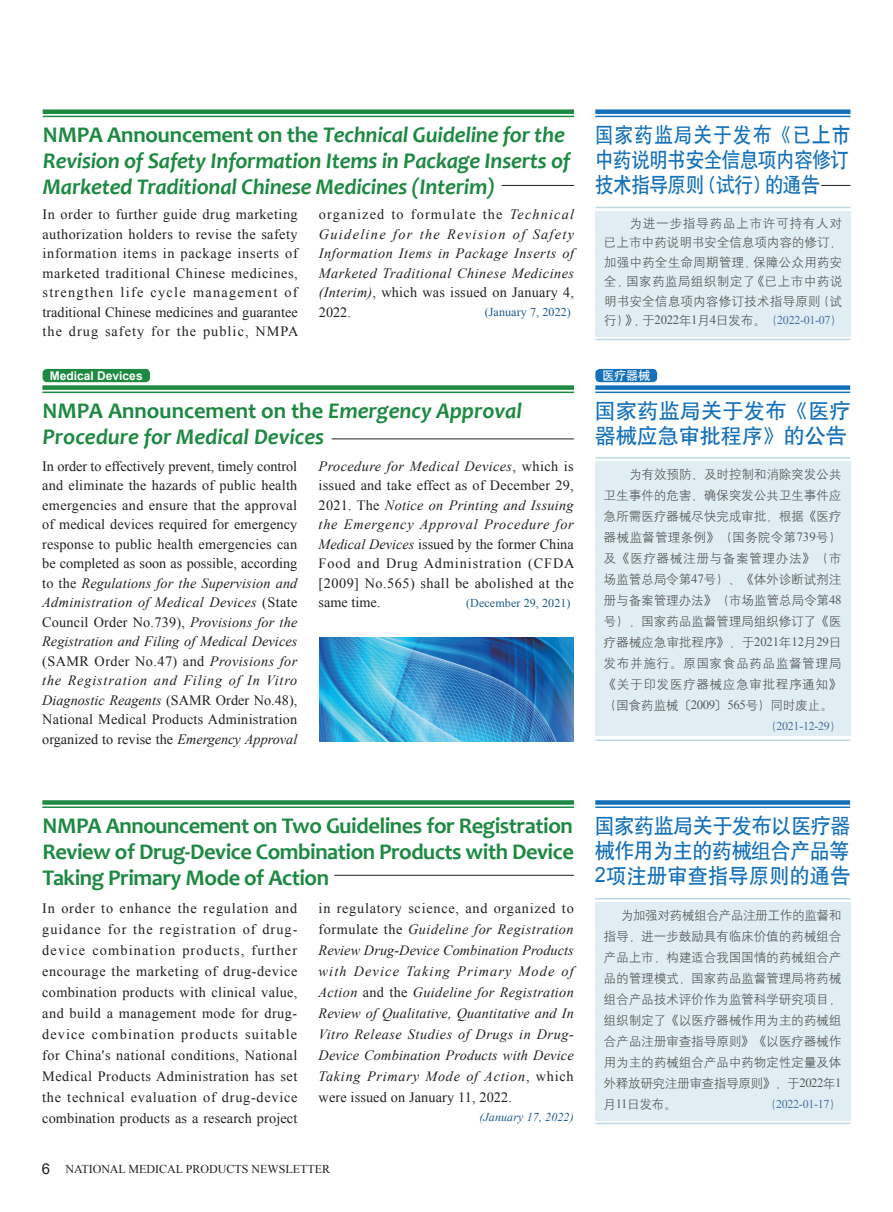
<style>
.page{position:relative;width:893px;height:1212px;background:#fff}
.page>*{position:absolute;margin:0;border:0;box-sizing:border-box;transform-origin:0 0}
.英文标题{font:italic 700 22.5px/26.2px "Candara";letter-spacing:-.01em;color:#1d8941}
.英文标题-2{font:700 22.5px/26.2px "Candara";letter-spacing:-.02em;color:#1d8941;text-align:justify}
.中文标题{font:21px "H Yb 1 gj";letter-spacing:-.015em;color:#1471b9;scale:.88 1}
.中文标题-2{font:21px/25.2px "H Yb 1 gj";letter-spacing:-.015em;color:#1471b9;scale:.95 1}
.中文标题-3{font:21px/25.2px "H Yb 1 gj";letter-spacing:.01em;color:#1471b9}
.中文标题-4{font:21px "H Yb 1 gj";letter-spacing:.02em;color:#1471b9;scale:.95 1}
.中文标题-5{font:21px "H Yb 1 gj";letter-spacing:.07em;color:#1471b9;scale:.88 1}
.t1{font:15px "Arial";color:#231f20}
.英文{font:14.25px/19.5px "Times New Roman";letter-spacing:.015em;color:#231f20;text-align:justify}
.英文-2{font:italic 14.25px/21px "Times New Roman";letter-spacing:.035em;color:#231f20;text-align:justify}
.中文{font:12.75px/21px "H Yg 2 gj";color:#57585a;text-align:justify}
.t2{font:12px "Times New Roman";color:#231f20}
.英文-3{font:12px "Times New Roman";letter-spacing:.01em;color:#1b588b}
.中文-2{font:12px "Times New Roman";letter-spacing:-.025em;color:#48709f}
.英文-4{font:italic 12px "Times New Roman";letter-spacing:.01em;color:#1b588b}
.中文标题-6{font:700 12px "Arial";color:#fff}
.中文标题-7{font:12px "H Yb 1 gj";color:#fff}
.s1{font-style:normal}
.s2{font-family:"Times New Roman"}
.s3{font-size:12px;color:#48709f}
.s4{font-family:"Times New Roman";font-size:12px;color:#48709f}
.s5{font-style:italic}
.s6{font-family:"H Yg 2 gj"}
.s7{font-family:"Arial"}
</style>
<div class="page">
<div style="left:595px;top:461px;width:255px;height:275px;background:#e0eef3"></div>
<div style="left:595px;top:902px;width:255px;height:219px;background:#e0eef3"></div>
<hr style="left:595px;top:457px;width:255px;height:2px;background:#bbdae6">
<hr style="left:595px;top:898px;width:255px;height:1px;background:#bbdae6">
<hr style="left:595px;top:1123px;width:255px;height:1px;background:#bbdae6">
<hr style="left:595px;top:739px;width:255px;height:2px;background:#bbdae6">
<hr style="left:595px;top:392px;width:255px;height:1px;background:#1471b9">
<div style="left:595px;top:385px;width:255px;height:5px;background:#1471b9"></div>
<hr style="left:42px;top:392px;width:532px;height:1px;background:#1d8941">
<div style="left:42px;top:385px;width:532px;height:5px;background:#1d8941"></div>
<hr style="left:595px;top:806px;width:255px;height:2px;background:#1471b9">
<div style="left:595px;top:800px;width:255px;height:5px;background:#1471b9"></div>
<hr style="left:42px;top:806px;width:532px;height:2px;background:#1d8941">
<div style="left:42px;top:800px;width:532px;height:5px;background:#1d8941"></div>
<hr style="left:332px;top:439px;width:242px;height:1px;background:#231f20">
<hr style="left:334px;top:875px;width:240px;height:1px;background:#231f20">
<div style="left:595px;top:211px;width:256px;height:125px;background:#e0eef3"></div>
<hr style="left:595px;top:207px;width:256px;height:1px;background:#bbdae6">
<hr style="left:595px;top:339px;width:256px;height:1px;background:#bbdae6">
<hr style="left:595px;top:116px;width:255px;height:1px;background:#1471b9">
<div style="left:595px;top:109px;width:255px;height:5px;background:#1471b9"></div>
<hr style="left:43px;top:116px;width:531px;height:1px;background:#1d8941">
<div style="left:43px;top:109px;width:531px;height:5px;background:#1d8941"></div>
<hr style="left:502px;top:185px;width:72px;height:1px;background:#231f20">
<svg style="left:821px;top:185px;width:29px;height:1px"></svg>
<div style="left:595px;top:369px;width:62px;height:13px;background:#1471b9;border-radius:4px"></div>
<div style="left:43px;top:369px;width:107px;height:13px;background:#1d8941;border-radius:4px"></div>
<img style="left:319px;top:638px;width:255px;height:103px">
<p class="中文标题-5" style="left:595px;top:124px;width:292px">国家药监局关于发布《已上市</p>
<p class="中文标题" style="left:595px;top:149px;width:290px">中药说明书安全信息项内容修订</p>
<p class="中文标题" style="left:595px;top:174px;width:257px">技术指导原则（试行）的通告</p>
<p class="英文标题" style="left:43px;top:121px;width:529px"><span class="s1">NMPA Announcement on the</span> Technical Guideline for the<br>Revision of Safety Information Items in Package Inserts of<br>Marketed Traditional Chinese Medicines (Interim)</p>
<p class="英文" style="left:43px;top:205px;width:257px">In order to further guide drug marketing authorization holders to revise the safety information items in package inserts of marketed traditional Chinese medicines, strengthen life cycle management of traditional Chinese medicines and guarantee the drug safety for the public, NMPA</p>
<p class="中文标题-6" style="left:50px;top:368px;width:94px">Medical Devices</p>
<p class="中文标题-7" style="left:602px;top:369px;width:49px">医疗器械</p>
<p class="英文-2" style="left:319px;top:205px;width:257px;line-height:19.5px"><span class="s1">organized to formulate the</span> Technical Guideline for the Revision of Safety Information Items in Package Inserts of Marketed Traditional Chinese Medicines (Interim)<span class="s1">, which was issued on January 4, 2022.</span></p>
<p class="中文" style="left:604px;top:213px;width:240px;line-height:19.5px;text-indent:26px">为进一步指导药品上市许可持有人对已上市中药说明书安全信息项内容的修订，加强中药全生命周期管理，保障公众用药安全，国家药监局组织制定了《已上市中药说明书安全信息项内容修订技术指导原则（试行）》，于<span class="s2">2022</span>年<span class="s2">1</span>月<span class="s2">4</span>日发布。<span class="s3">（</span><span class="s4">2022-01-07</span><span class="s3">）</span></p>
<p class="英文-3" style="left:485px;top:304px;width:88px">(January 7, 2022)</p>
<p class="英文标题" style="left:43px;top:397px;width:481px"><span class="s1">NMPA Announcement on the</span> Emergency Approval<br>Procedure for Medical Devices</p>
<p class="英文" style="left:42px;top:456px;width:257px">In order to effectively prevent, timely control and eliminate the hazards of public health emergencies and ensure that the approval of medical devices required for emergency response to public health emergencies can be completed as soon as possible, according to the <span class="s5">Regulations for the Supervision and Administration of Medical Devices</span> (State Council Order No.739), <span class="s5">Provisions for the Registration and Filing of Medical Devices </span>(SAMR Order No.47) and <span class="s5">Provisions for the Registration and Filing of In Vitro Diagnostic Reagents</span> (SAMR Order No.48), National Medical Products Administration organized to revise the <span class="s5">Emergency Approval</span></p>
<p class="英文" style="left:319px;top:456px;width:257px"><span class="s5">Procedure for Medical Devices</span>, which is issued and take effect as of December 29, 2021. The <span class="s5">Notice on Printing and Issuing the Emergency Approval Procedure for Medical Devices</span> issued by the former China Food and Drug Administration (CFDA [2009] No.565) shall be abolished at the same time.</p>
<p class="英文-3" style="left:466px;top:594px;width:106px">(December 29, 2021)</p>
<p class="中文标题-3" style="left:595px;top:398px;width:257px">国家药监局关于发布《医疗器械应急审批程序》的公告</p>
<p class="中文" style="left:604px;top:464px;width:239px;text-indent:26px">为有效预防、及时控制和消除突发公共卫生事件的危害，确保突发公共卫生事件应急所需医疗器械尽快完成审批，根据《医疗器械监督管理条例》（国务院令第<span class="s2">739</span>号）及《医疗器械注册与备案管理办法》（市场监管总局令第<span class="s2">47</span>号）、《体外诊断试剂注册与备案管理办法》（市场监管总局令第<span class="s2">48</span>号），国家药品监督管理局组织修订了《医疗器械应急审批程序》，于<span class="s2">2021</span>年<span class="s2">12</span>月<span class="s2">29</span>日发布并施行。原国家食品药品监督管理局《关于印发医疗器械应急审批程序通知》（国食药监械〔<span class="s2">2009</span>〕<span class="s2">565</span>号）同时废止。</p>
<p class="中文-2" style="left:765px;top:718px;width:78px"><span class="s6">（</span>2021-12-29<span class="s6">）</span></p>
<p class="英文标题-2" style="left:43px;top:812px;width:533px">NMPA Announcement on Two Guidelines for Registration Review of Drug-Device Combination Products with Device Taking Primary Mode of Action</p>
<p class="英文" style="left:42px;top:897px;width:257px;line-height:21px">In order to enhance the regulation and guidance for the registration of drug&shy;device combination products, further encourage the marketing of drug-device combination products with clinical value, and build a management mode for drug&shy;device combination products suitable for China's national conditions, National Medical Products Administration has set the technical evaluation of drug-device combination products as a research project</p>
<p class="英文-2" style="left:319px;top:897px;width:257px"><span class="s1">in regulatory science, and organized to formulate the</span> Guideline for Registration Review Drug-Device Combination Products with Device Taking Primary Mode of Action <span class="s1">and the</span> Guideline for Registration Review of Qualitative, Quantitative and In Vitro Release Studies of Drugs in Drug-Device Combination Products with Device Taking Primary Mode of Action<span class="s1">, which were issued on January 11, 2022.</span></p>
<p class="英文-4" style="left:479px;top:1108px;width:96px">(January 17, 2022)</p>
<p class="t1" style="left:42px;top:1159px;width:10px">6</p>
<p class="t2" style="left:65px;top:1161px;width:266px">NATIONAL MEDICAL PRODUCTS NEWSLETTER</p>
<p class="中文标题-2" style="left:595px;top:813px;width:271px">国家药监局关于发布以医疗器械作用为主的药械组合产品等</p>
<p class="中文标题-4" style="left:595px;top:865px;width:271px"><span class="s7">2</span>项注册审查指导原则的通告</p>
<p class="中文" style="left:604px;top:905px;width:239px;text-indent:17px">为加强对药械组合产品注册工作的监督和指导，进一步鼓励具有临床价值的药械组合产品上市，构建适合我国国情的药械组合产品的管理模式，国家药品监督管理局将药械组合产品技术评价作为监管科学研究项目，组织制定了《以医疗器械作用为主的药械组合产品注册审查指导原则》《以医疗器械作用为主的药械组合产品中药物定性定量及体外释放研究注册审查指导原则》，于<span class="s2">2022</span>年<span class="s2">1</span>月<span class="s2">11</span>日发布。</p>
<p class="中文-2" style="left:764px;top:1096px;width:78px"><span class="s6">（</span>2022-01-17<span class="s6">）</span></p>
</div>
